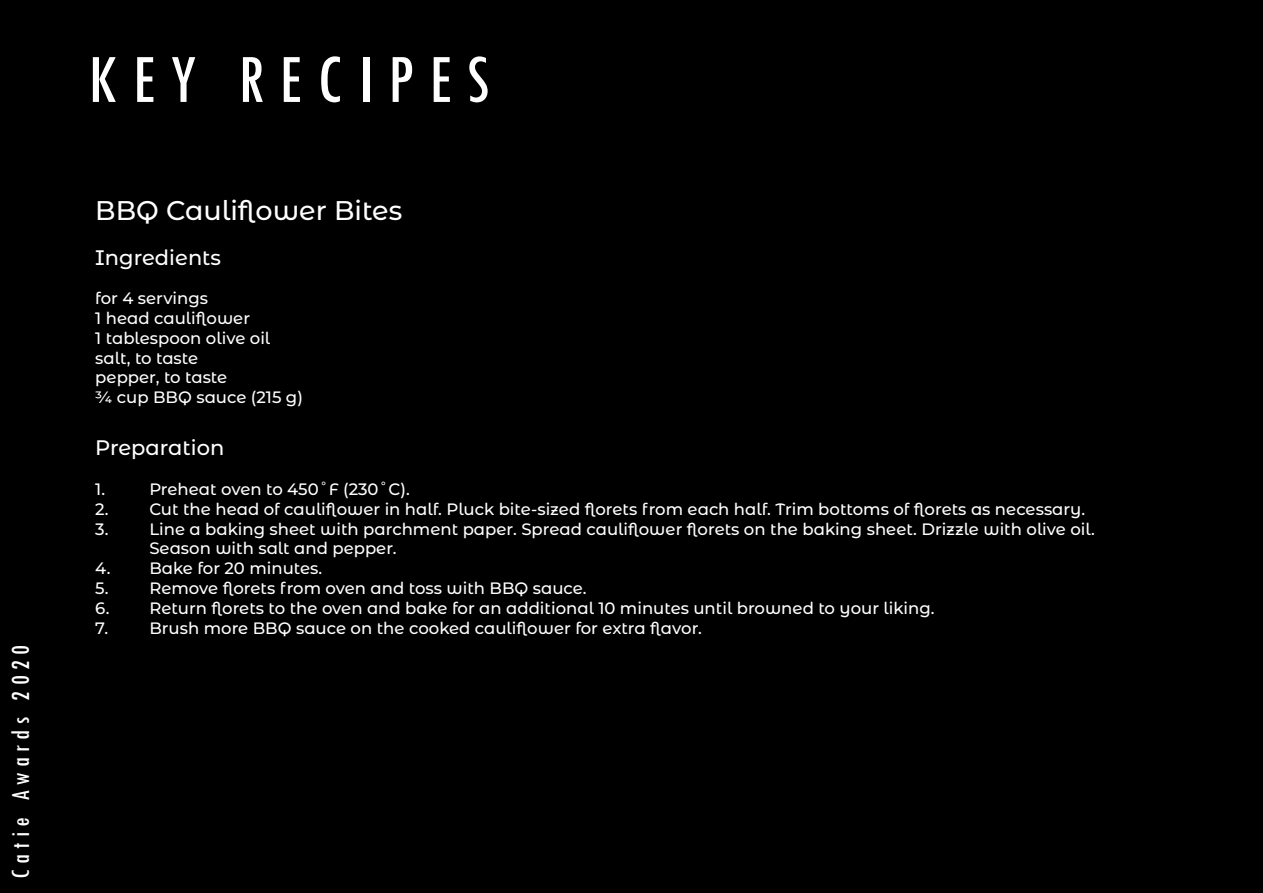
<style>
.page{position:relative;width:1263px;height:893px;background:#fff}
.page>*{position:absolute;margin:0;border:0;box-sizing:border-box;transform-origin:0 0}
.t1{font:condensed 72px "Tw Cen";letter-spacing:.2em;color:#fff}
.t2{font:500 27px "Montserrat Alternates";color:#fff}
.t3{font:condensed 27px "Tw Cen";letter-spacing:.2em;color:#fff}
.t4{font:500 21px "Montserrat Alternates";color:#fff}
.t5{font:500 16.5px/19.8px "Montserrat Alternates";color:#fff}
</style>
<div class="page">
<div style="left:0;top:1px;width:1263px;height:892px;background:#000"></div>
<h2 class="t3" style="left:4px;top:879px;width:236px;rotate:-90deg">Catie Awards 2020</h2>
<h1 class="t1" style="left:88px;top:36px;width:403px">KEY RECIPES</h1>
<h2 class="t2" style="left:95px;top:191px;width:309px">BBQ Cauliflower Bites</h2>
<p class="t4" style="left:95px;top:243px;width:127px">Ingredients</p>
<p class="t5" style="left:95px;top:288px;width:209px">for 4 servings<br>1 head cauliflower<br>1 tablespoon olive oil salt, to taste<br>pepper, to taste<br>¾ cup BBQ sauce (215 g)</p>
<p class="t4" style="left:95px;top:433px;width:131px">Preparation</p>
<p class="t5" style="left:95px;top:479px;width:11px">1.</p>
<p class="t5" style="left:149px;top:479px;width:262px">Preheat oven to 450˚F (230˚C).</p>
<p class="t5" style="left:95px;top:498px;width:15px">2.</p>
<p class="t5" style="left:149px;top:498px;width:937px">Cut the head of cauliflower in half. Pluck bite-sized florets from each half. Trim bottoms of florets as necessary.</p>
<p class="t5" style="left:95px;top:518px;width:15px">3.</p>
<p class="t5" style="left:149px;top:518px;width:947px">Line a baking sheet with parchment paper. Spread cauliflower florets on the baking sheet. Drizzle with olive oil.<br>Season with salt and pepper.</p>
<p class="t5" style="left:95px;top:558px;width:228px">4. Bake for 20 minutes.<br>5.</p>
<p class="t5" style="left:149px;top:578px;width:439px">Remove florets from oven and toss with BBQ sauce.</p>
<p class="t5" style="left:95px;top:597px;width:16px">6.</p>
<p class="t5" style="left:149px;top:597px;width:787px">Return florets to the oven and bake for an additional 10 minutes until browned to your liking.</p>
<p class="t5" style="left:95px;top:617px;width:14px">7.</p>
<p class="t5" style="left:149px;top:617px;width:554px">Brush more BBQ sauce on the cooked cauliflower for extra flavor.</p>
</div>
